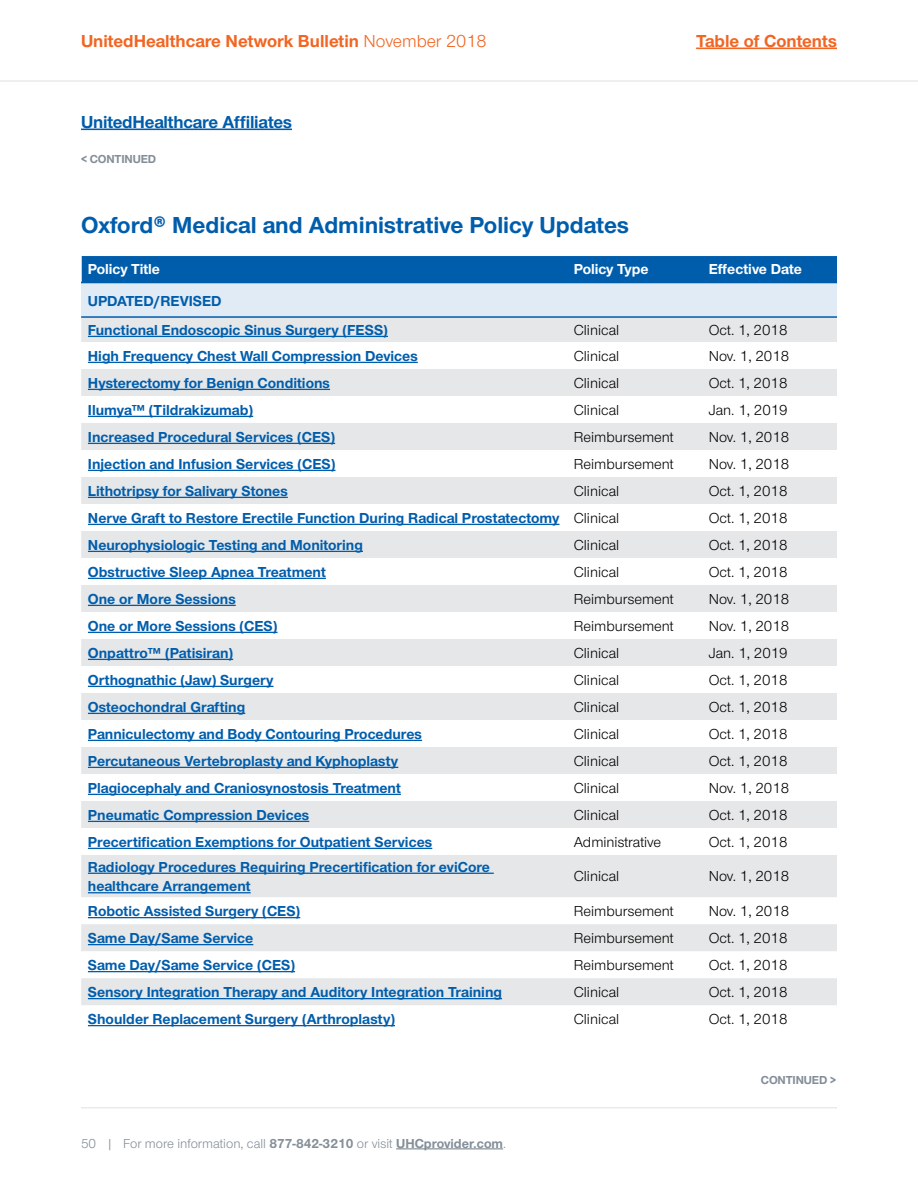
<style>
.page{position:relative;width:918px;height:1188px;background:#fff}
.page>*{position:absolute;margin:0;border:0;box-sizing:border-box;transform-origin:0 0}
.t1{font:700 24px "UHC Sans";color:#005dac}
.t2{font:700 18px "UHC Sans";color:#f26522}
.t3{font:700 18px "UHC Sans";letter-spacing:-.01em;color:#005dac}
.t4{font:700 15px/29.4px "UHC Sans";color:#005dac}
.t5{font:15px "UHC Sans";color:#000}
.t6{font:700 15px "UHC Sans";letter-spacing:-.005em;color:#fff}
.t7{font:13.5px "UHC Sans";color:#838e98}
.t8{font:700 12px "UHC Sans";letter-spacing:-.01em;color:#838e98}
.s1{font-weight:400}
.s2{font-weight:400;color:#000}
.s3{font-weight:700}
</style>
<div class="page">
<hr style="left:696px;top:48px;width:141px;height:1px;background:#f26522">
<hr style="left:0;top:80px;width:918px;height:2px;background:#e9eaea">
<hr style="left:396px;top:1148px;width:107px;height:1px;background:#838e98">
<hr style="left:81px;top:1107px;width:756px;height:1px;background:#e9eaea">
<hr style="left:81px;top:129px;width:211px;height:1px;background:#005dac">
<div style="left:81px;top:283px;width:756px;height:34px;background:#e1ebf5"></div>
<svg style="left:81px;top:318px;width:756px;height:687px;fill:#e6e7e8"></svg>
<hr style="left:81px;top:316px;width:486px;height:2px;background:#005dac">
<hr style="left:567px;top:316px;width:135px;height:2px;background:#005dac">
<hr style="left:702px;top:316px;width:135px;height:2px;background:#005dac">
<div style="left:81px;top:256px;width:756px;height:26px;background:#005dac"></div>
<hr style="left:81px;top:282px;width:486px;height:1px;background:#005dac">
<hr style="left:567px;top:282px;width:135px;height:1px;background:#005dac">
<hr style="left:702px;top:282px;width:135px;height:1px;background:#005dac">
<hr style="left:88px;top:336px;width:300px;height:1px;background:#005dac">
<hr style="left:88px;top:362px;width:330px;height:1px;background:#005dac">
<hr style="left:88px;top:389px;width:242px;height:1px;background:#005dac">
<hr style="left:88px;top:416px;width:165px;height:1px;background:#005dac">
<hr style="left:88px;top:443px;width:247px;height:1px;background:#005dac">
<hr style="left:88px;top:470px;width:247px;height:1px;background:#005dac">
<hr style="left:88px;top:497px;width:200px;height:1px;background:#005dac">
<hr style="left:88px;top:524px;width:471px;height:1px;background:#005dac">
<hr style="left:88px;top:551px;width:275px;height:1px;background:#005dac">
<hr style="left:88px;top:578px;width:238px;height:1px;background:#005dac">
<hr style="left:88px;top:605px;width:148px;height:1px;background:#005dac">
<hr style="left:88px;top:632px;width:190px;height:1px;background:#005dac">
<hr style="left:88px;top:659px;width:145px;height:1px;background:#005dac">
<hr style="left:88px;top:686px;width:185px;height:1px;background:#005dac">
<hr style="left:88px;top:713px;width:157px;height:1px;background:#005dac">
<hr style="left:88px;top:740px;width:334px;height:1px;background:#005dac">
<hr style="left:88px;top:767px;width:310px;height:1px;background:#005dac">
<hr style="left:88px;top:794px;width:313px;height:1px;background:#005dac">
<hr style="left:88px;top:821px;width:221px;height:1px;background:#005dac">
<hr style="left:88px;top:848px;width:344px;height:1px;background:#005dac">
<hr style="left:88px;top:873px;width:406px;height:1px;background:#005dac">
<hr style="left:88px;top:892px;width:163px;height:1px;background:#005dac">
<hr style="left:88px;top:917px;width:212px;height:1px;background:#005dac">
<hr style="left:88px;top:944px;width:165px;height:1px;background:#005dac">
<hr style="left:88px;top:971px;width:207px;height:1px;background:#005dac">
<hr style="left:88px;top:998px;width:414px;height:1px;background:#005dac">
<hr style="left:88px;top:1025px;width:307px;height:1px;background:#005dac">
<p class="t2" style="left:81px;top:28px;width:407px">UnitedHealthcare Network Bulletin <span class="s1">November 2018</span></p>
<p class="t2" style="left:696px;top:28px;width:142px">Table of Contents</p>
<p class="t3" style="left:81px;top:109px;width:212px">UnitedHealthcare Affiliates</p>
<p class="t8" style="left:81px;top:151px;width:77px">&lt; CONTINUED</p>
<h1 class="t1" style="left:81px;top:208px;width:550px">Oxford® Medical and Administrative Policy Updates</h1>
<p class="t6" style="left:88px;top:259px;width:74px">Policy Title</p>
<p class="t6" style="left:574px;top:259px;width:76px">Policy Type</p>
<p class="t6" style="left:709px;top:259px;width:95px">Effective Date</p>
<p class="t4" style="left:88px;top:285px;width:302px">UPDATED/REVISED<br>Functional Endoscopic Sinus Surgery (FESS)</p>
<p class="t5" style="left:574px;top:320px;width:47px">Clinical</p>
<p class="t5" style="left:709px;top:320px;width:80px">Oct. 1, 2018</p>
<p class="t4" style="left:88px;top:341px;width:331px">High Frequency Chest Wall Compression Devices</p>
<p class="t5" style="left:574px;top:346px;width:47px">Clinical</p>
<p class="t5" style="left:709px;top:346px;width:82px">Nov. 1, 2018</p>
<p class="t4" style="left:88px;top:368px;width:244px">Hysterectomy for Benign Conditions</p>
<p class="t5" style="left:574px;top:373px;width:47px">Clinical</p>
<p class="t5" style="left:709px;top:373px;width:80px">Oct. 1, 2018</p>
<p class="t4" style="left:88px;top:395px;width:167px">Ilumya™ (Tildrakizumab)</p>
<p class="t5" style="left:574px;top:400px;width:47px">Clinical</p>
<p class="t5" style="left:709px;top:400px;width:80px">Jan. 1, 2019</p>
<p class="t4" style="left:88px;top:422px;width:249px">Increased Procedural Services (CES)</p>
<p class="t5" style="left:574px;top:427px;width:102px">Reimbursement</p>
<p class="t5" style="left:709px;top:427px;width:82px">Nov. 1, 2018</p>
<p class="t4" style="left:88px;top:449px;width:249px">Injection and Infusion Services (CES)</p>
<p class="t5" style="left:574px;top:454px;width:102px">Reimbursement</p>
<p class="t5" style="left:709px;top:454px;width:82px">Nov. 1, 2018</p>
<p class="t4" style="left:88px;top:476px;width:201px">Lithotripsy for Salivary Stones</p>
<p class="t5" style="left:574px;top:481px;width:47px">Clinical</p>
<p class="t5" style="left:709px;top:481px;width:80px">Oct. 1, 2018</p>
<p class="t4" style="left:88px;top:503px;width:533px">Nerve Graft to Restore Erectile Function During Radical Prostatectomy <span class="s2">Clinical</span></p>
<p class="t5" style="left:709px;top:508px;width:80px">Oct. 1, 2018</p>
<p class="t4" style="left:88px;top:530px;width:277px">Neurophysiologic Testing and Monitoring</p>
<p class="t5" style="left:574px;top:535px;width:47px">Clinical</p>
<p class="t5" style="left:709px;top:535px;width:80px">Oct. 1, 2018</p>
<p class="t4" style="left:88px;top:557px;width:240px">Obstructive Sleep Apnea Treatment</p>
<p class="t5" style="left:574px;top:562px;width:47px">Clinical</p>
<p class="t5" style="left:709px;top:562px;width:80px">Oct. 1, 2018</p>
<p class="t4" style="left:88px;top:584px;width:149px">One or More Sessions</p>
<p class="t5" style="left:574px;top:589px;width:102px">Reimbursement</p>
<p class="t5" style="left:709px;top:589px;width:82px">Nov. 1, 2018</p>
<p class="t4" style="left:88px;top:611px;width:191px">One or More Sessions (CES)</p>
<p class="t5" style="left:574px;top:616px;width:102px">Reimbursement</p>
<p class="t5" style="left:709px;top:616px;width:82px">Nov. 1, 2018</p>
<p class="t4" style="left:88px;top:638px;width:147px">Onpattro™ (Patisiran)</p>
<p class="t5" style="left:574px;top:643px;width:47px">Clinical</p>
<p class="t5" style="left:709px;top:643px;width:80px">Jan. 1, 2019</p>
<p class="t4" style="left:88px;top:665px;width:187px">Orthognathic (Jaw) Surgery</p>
<p class="t5" style="left:574px;top:670px;width:47px">Clinical</p>
<p class="t5" style="left:709px;top:670px;width:80px">Oct. 1, 2018</p>
<p class="t4" style="left:88px;top:692px;width:159px">Osteochondral Grafting</p>
<p class="t5" style="left:574px;top:697px;width:47px">Clinical</p>
<p class="t5" style="left:709px;top:697px;width:80px">Oct. 1, 2018</p>
<p class="t4" style="left:88px;top:719px;width:336px">Panniculectomy and Body Contouring Procedures</p>
<p class="t5" style="left:574px;top:724px;width:47px">Clinical</p>
<p class="t5" style="left:709px;top:724px;width:80px">Oct. 1, 2018</p>
<p class="t4" style="left:88px;top:746px;width:312px">Percutaneous Vertebroplasty and Kyphoplasty</p>
<p class="t5" style="left:574px;top:751px;width:47px">Clinical</p>
<p class="t5" style="left:709px;top:751px;width:80px">Oct. 1, 2018</p>
<p class="t4" style="left:88px;top:773px;width:315px">Plagiocephaly and Craniosynostosis Treatment</p>
<p class="t5" style="left:574px;top:778px;width:47px">Clinical</p>
<p class="t5" style="left:709px;top:778px;width:82px">Nov. 1, 2018</p>
<p class="t4" style="left:88px;top:800px;width:223px">Pneumatic Compression Devices</p>
<p class="t5" style="left:574px;top:805px;width:47px">Clinical</p>
<p class="t5" style="left:709px;top:805px;width:80px">Oct. 1, 2018</p>
<p class="t4" style="left:88px;top:827px;width:346px">Precertification Exemptions for Outpatient Services</p>
<p class="t5" style="left:574px;top:832px;width:89px">Administrative</p>
<p class="t5" style="left:709px;top:832px;width:80px">Oct. 1, 2018</p>
<p class="t4" style="left:88px;top:856px;width:404px;line-height:19.5px">Radiology Procedures Requiring Precertification for eviCore healthcare Arrangement</p>
<p class="t5" style="left:574px;top:867px;width:47px">Clinical</p>
<p class="t5" style="left:709px;top:867px;width:82px">Nov. 1, 2018</p>
<p class="t4" style="left:88px;top:896px;width:214px">Robotic Assisted Surgery (CES)</p>
<p class="t5" style="left:574px;top:901px;width:102px">Reimbursement</p>
<p class="t5" style="left:709px;top:901px;width:82px">Nov. 1, 2018</p>
<p class="t4" style="left:88px;top:923px;width:167px">Same Day/Same Service</p>
<p class="t5" style="left:574px;top:928px;width:102px">Reimbursement</p>
<p class="t5" style="left:709px;top:928px;width:80px">Oct. 1, 2018</p>
<p class="t4" style="left:88px;top:950px;width:209px">Same Day/Same Service (CES)</p>
<p class="t5" style="left:574px;top:955px;width:102px">Reimbursement</p>
<p class="t5" style="left:709px;top:955px;width:80px">Oct. 1, 2018</p>
<p class="t4" style="left:88px;top:977px;width:416px">Sensory Integration Therapy and Auditory Integration Training</p>
<p class="t5" style="left:574px;top:982px;width:47px">Clinical</p>
<p class="t5" style="left:709px;top:982px;width:80px">Oct. 1, 2018</p>
<p class="t4" style="left:88px;top:1004px;width:309px">Shoulder Replacement Surgery (Arthroplasty)</p>
<p class="t5" style="left:574px;top:1009px;width:47px">Clinical</p>
<p class="t5" style="left:709px;top:1009px;width:80px">Oct. 1, 2018</p>
<p class="t7" style="left:81px;top:1134px;width:427px">50 | For more information, call <span class="s3">877-842-3210</span> or visit <span class="s3">UHCprovider.com</span>.</p>
<p class="t8" style="left:761px;top:1072px;width:77px">CONTINUED &gt;</p>
</div>
